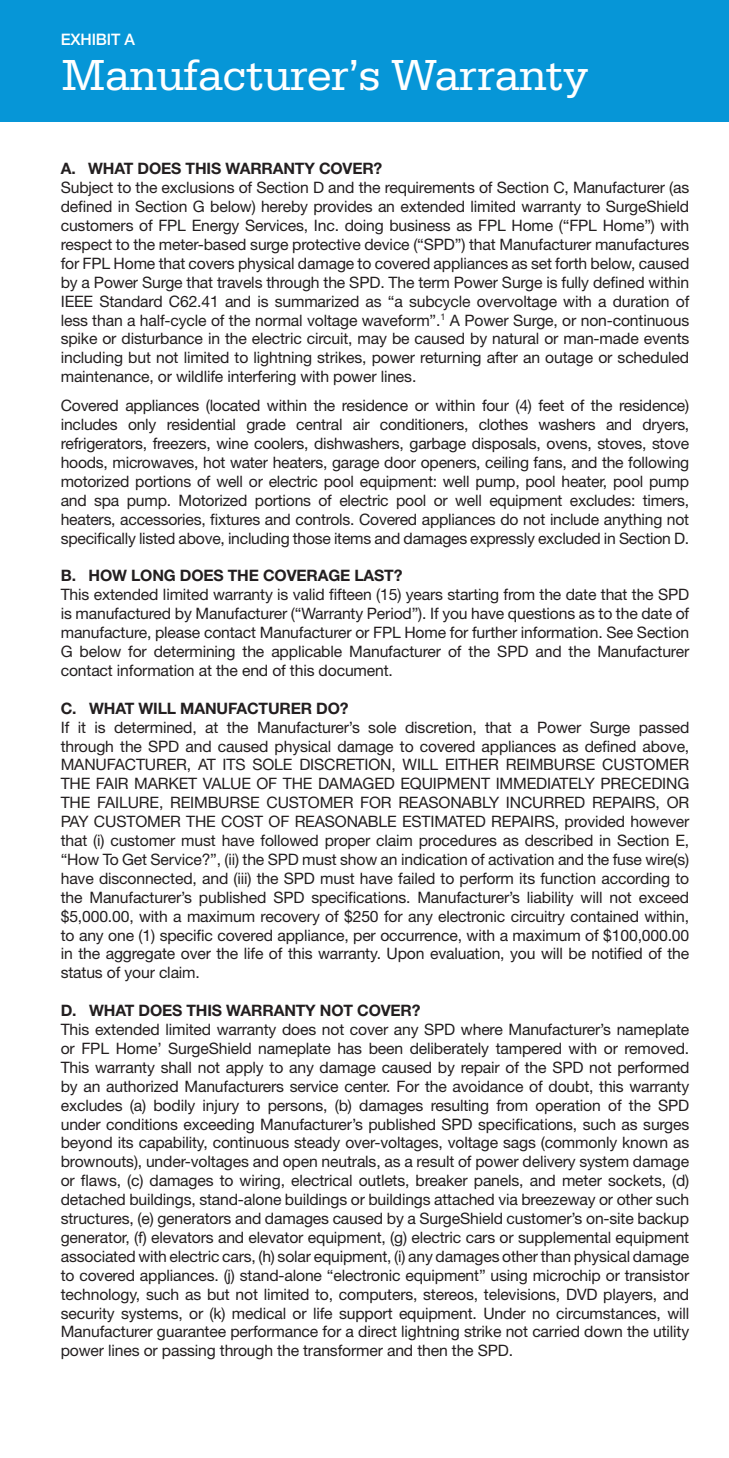
<style>
.page{position:relative;width:729px;height:1458px;background:#fff}
.page>*{position:absolute;margin:0;border:0;box-sizing:border-box;transform-origin:0 0}
.t1{font:45px "Serifa";color:#fff}
.t2{font:15.75px/18.9px "Helvetica Neue";letter-spacing:-.01em;color:#231f20;text-align:justify}
.t3{font:700 15.75px "Helvetica Neue LT Std";letter-spacing:-.01em;color:#231f20}
.t4{font:500 15.75px "Helvetica Neue";letter-spacing:-.01em;color:#fff}
</style>
<div class="page">
<div style="left:0;top:0;width:729px;height:122px;background:#0696d7"></div>
<p class="t4" style="left:61px;top:26px;width:76px">EXHIBIT A</p>
<p class="t1" style="left:62px;top:49px;width:528px">Manufacturer’s Warranty</p>
<p class="t3" style="left:61px;top:159px;width:323px">A. WHAT DOES THIS WARRANTY COVER?</p>
<p class="t2" style="left:61px;top:178px;width:630px">Subject to the exclusions of Section D and the requirements of Section C, Manufacturer (as defined in Section G below) hereby provides an extended limited warranty to SurgeShield customers of FPL Energy Services, Inc. doing business as FPL Home (“FPL Home”) with respect to the meter-based surge protective device (“SPD”) that Manufacturer manufactures for FPL Home that covers physical damage to covered appliances as set forth below, caused by a Power Surge that travels through the SPD. The term Power Surge is fully defined within IEEE Standard C62.41 and is summarized as “a subcycle overvoltage with a duration of less than a half-cycle of the normal voltage waveform”.<sup>1</sup> A Power Surge, or non-continuous spike or disturbance in the electric circuit, may be caused by natural or man-made events including but not limited to lightning strikes, power returning after an outage or scheduled maintenance, or wildlife interfering with power lines.</p>
<p class="t2" style="left:61px;top:396px;width:630px">Covered appliances (located within the residence or within four (4) feet of the residence) includes only residential grade central air conditioners, clothes washers and dryers, refrigerators, freezers, wine coolers, dishwashers, garbage disposals, ovens, stoves, stove hoods, microwaves, hot water heaters, garage door openers, ceiling fans, and the following motorized portions of well or electric pool equipment: well pump, pool heater, pool pump and spa pump. Motorized portions of electric pool or well equipment excludes: timers, heaters, accessories, fixtures and controls. Covered appliances do not include anything not specifically listed above, including those items and damages expressly excluded in Section D.</p>
<p class="t3" style="left:61px;top:566px;width:343px">B. HOW LONG DOES THE COVERAGE LAST?</p>
<p class="t2" style="left:61px;top:585px;width:630px">This extended limited warranty is valid fifteen (15) years starting from the date that the SPD is manufactured by Manufacturer (“Warranty Period”). If you have questions as to the date of manufacture, please contact Manufacturer or FPL Home for further information. See Section G below for determining the applicable Manufacturer of the SPD and the Manufacturer contact information at the end of this document.</p>
<p class="t3" style="left:61px;top:698px;width:289px">C. WHAT WILL MANUFACTURER DO?</p>
<p class="t2" style="left:61px;top:717px;width:630px">If it is determined, at the Manufacturer’s sole discretion, that a Power Surge passed through the SPD and caused physical damage to covered appliances as defined above, MANUFACTURER, AT ITS SOLE DISCRETION, WILL EITHER REIMBURSE CUSTOMER THE FAIR MARKET VALUE OF THE DAMAGED EQUIPMENT IMMEDIATELY PRECEDING THE FAILURE, REIMBURSE CUSTOMER FOR REASONABLY INCURRED REPAIRS, OR PAY CUSTOMER THE COST OF REASONABLE ESTIMATED REPAIRS, provided however that (i) customer must have followed proper claim procedures as described in Section E, “How To Get Service?”, (ii) the SPD must show an indication of activation and the fuse wire(s) have disconnected, and (iii) the SPD must have failed to perform its function according to the Manufacturer’s published SPD specifications. Manufacturer’s liability will not exceed $5,000.00, with a maximum recovery of $250 for any electronic circuitry contained within, to any one (1) specific covered appliance, per occurrence, with a maximum of $100,000.00 in the aggregate over the life of this warranty. Upon evaluation, you will be notified of the status of your claim.</p>
<p class="t3" style="left:61px;top:1001px;width:361px">D. WHAT DOES THIS WARRANTY NOT COVER?</p>
<p class="t2" style="left:61px;top:1020px;width:630px">This extended limited warranty does not cover any SPD where Manufacturer’s nameplate or FPL Home’ SurgeShield nameplate has been deliberately tampered with or removed.<br>This warranty shall not apply to any damage caused by repair of the SPD not performed by an authorized Manufacturers service center. For the avoidance of doubt, this warranty excludes (a) bodily injury to persons, (b) damages resulting from operation of the SPD under conditions exceeding Manufacturer’s published SPD specifications, such as surges beyond its capability, continuous steady over-voltages, voltage sags (commonly known as brownouts), under-voltages and open neutrals, as a result of power delivery system damage or flaws, (c) damages to wiring, electrical outlets, breaker panels, and meter sockets, (d) detached buildings, stand-alone buildings or buildings attached via breezeway or other such structures, (e) generators and damages caused by a SurgeShield customer’s on-site backup generator, (f) elevators and elevator equipment, (g) electric cars or supplemental equipment associated with electric cars, (h) solar equipment, (i) any damages other than physical damage to covered appliances. (j) stand-alone “electronic equipment” using microchip or transistor technology, such as but not limited to, computers, stereos, televisions, DVD players, and security systems, or (k) medical or life support equipment. Under no circumstances, will Manufacturer guarantee performance for a direct lightning strike not carried down the utility power lines or passing through the transformer and then the SPD.</p>
</div>
